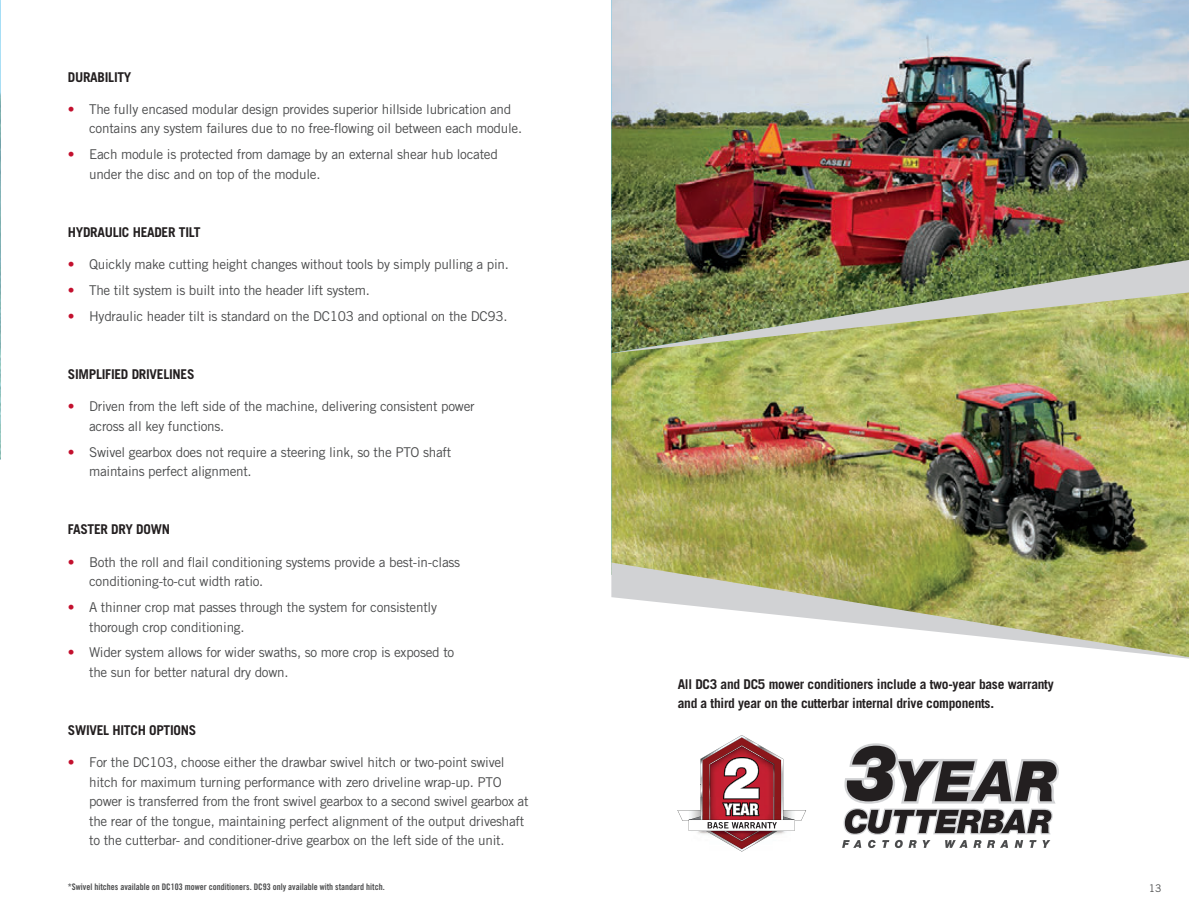
<style>
.page{position:relative;width:1189px;height:919px;background:#fff}
.page>*{position:absolute;margin:0;border:0;box-sizing:border-box;transform-origin:0 0}
.t1{font:13.5px/19.5px "Trade Gothic LT Std";letter-spacing:-.02em;color:#4b4c4d}
.t2{font:700 13.5px/19.5px "Trade Gothic LT Std";letter-spacing:-.02em;color:#231f20}
.t3{font:10.5px "Trade Gothic LT Std";color:#4b4c4d}
.t4{font:9px "Trade Gothic LT Std Bd Cn 20";color:#4b4c4d}
.s1{color:#c3102e}
</style>
<div class="page">
<img style="left:611px;top:353px;width:578px;height:209px">
<img style="left:611px;top:0;width:578px;height:258px">
<img style="left:611px;top:258px;width:578px;height:95px">
<svg style="left:611px;top:562px;width:578px;height:97px"></svg>
<svg style="left:842px;top:743px;width:217px;height:105px"></svg>
<svg style="left:677px;top:735px;width:129px;height:116px"></svg>
<svg style="left:0;top:0;width:1px;height:459px"></svg>
<p class="t2" style="left:68px;top:67px;width:65px">DURABILITY</p>
<p class="t1" style="left:89px;top:99px;width:434px;text-indent:-21px"><span class="s1">•</span> The fully encased modular design provides superior hillside lubrication and contains any system failures due to no free-flowing oil between each module.</p>
<p class="t1" style="left:89px;top:145px;width:410px;text-indent:-21px"><span class="s1">•</span> Each module is protected from damage by an external shear hub located under the disc and on top of the module.</p>
<p class="t2" style="left:68px;top:222px;width:134px">HYDRAULIC HEADER TILT</p>
<p class="t1" style="left:68px;top:254px;width:443px"><span class="s1">•</span> Quickly make cutting height changes without tools by simply pulling a pin.</p>
<p class="t1" style="left:68px;top:280px;width:303px"><span class="s1">•</span> The tilt system is built into the header lift system.</p>
<p class="t1" style="left:68px;top:306px;width:441px"><span class="s1">•</span> Hydraulic header tilt is standard on the DC103 and optional on the DC93.</p>
<p class="t2" style="left:68px;top:364px;width:128px">SIMPLIFIED DRIVELINES</p>
<p class="t1" style="left:89px;top:397px;width:387px;text-indent:-21px"><span class="s1">•</span> Driven from the left side of the machine, delivering consistent power across all key functions.</p>
<p class="t1" style="left:89px;top:442px;width:364px;text-indent:-21px"><span class="s1">•</span> Swivel gearbox does not require a steering link, so the PTO shaft maintains perfect alignment.</p>
<p class="t2" style="left:68px;top:520px;width:104px">FASTER DRY DOWN</p>
<p class="t1" style="left:89px;top:552px;width:373px;text-indent:-21px"><span class="s1">•</span> Both the roll and flail conditioning systems provide a best-in-class conditioning-to-cut width ratio.</p>
<p class="t1" style="left:89px;top:597px;width:349px;text-indent:-21px"><span class="s1">•</span> A thinner crop mat passes through the system for consistently thorough crop conditioning.</p>
<p class="t1" style="left:89px;top:643px;width:367px;text-indent:-21px"><span class="s1">•</span> Wider system allows for wider swaths, so more crop is exposed to the sun for better natural dry down.</p>
<p class="t2" style="left:68px;top:720px;width:130px">SWIVEL HITCH OPTIONS</p>
<p class="t1" style="left:89px;top:752px;width:441px;text-indent:-21px"><span class="s1">•</span> For the DC103, choose either the drawbar swivel hitch or two-point swivel hitch for maximum turning performance with zero driveline wrap-up. PTO power is transferred from the front swivel gearbox to a second swivel gearbox at the rear of the tongue, maintaining perfect alignment of the output driveshaft to the cutterbar- and conditioner-drive gearbox on the left side of the unit.</p>
<p class="t2" style="left:678px;top:674px;width:377px">All DC3 and DC5 mower conditioners include a two-year base warranty and a third year on the cutterbar internal drive components.</p>
<p class="t4" style="left:68px;top:881px;width:318px">*Swivel hitches available on DC103 mower conditioners. DC93 only available with standard hitch.</p>
<p class="t3" style="left:1149px;top:881px;width:14px">13</p>
</div>
